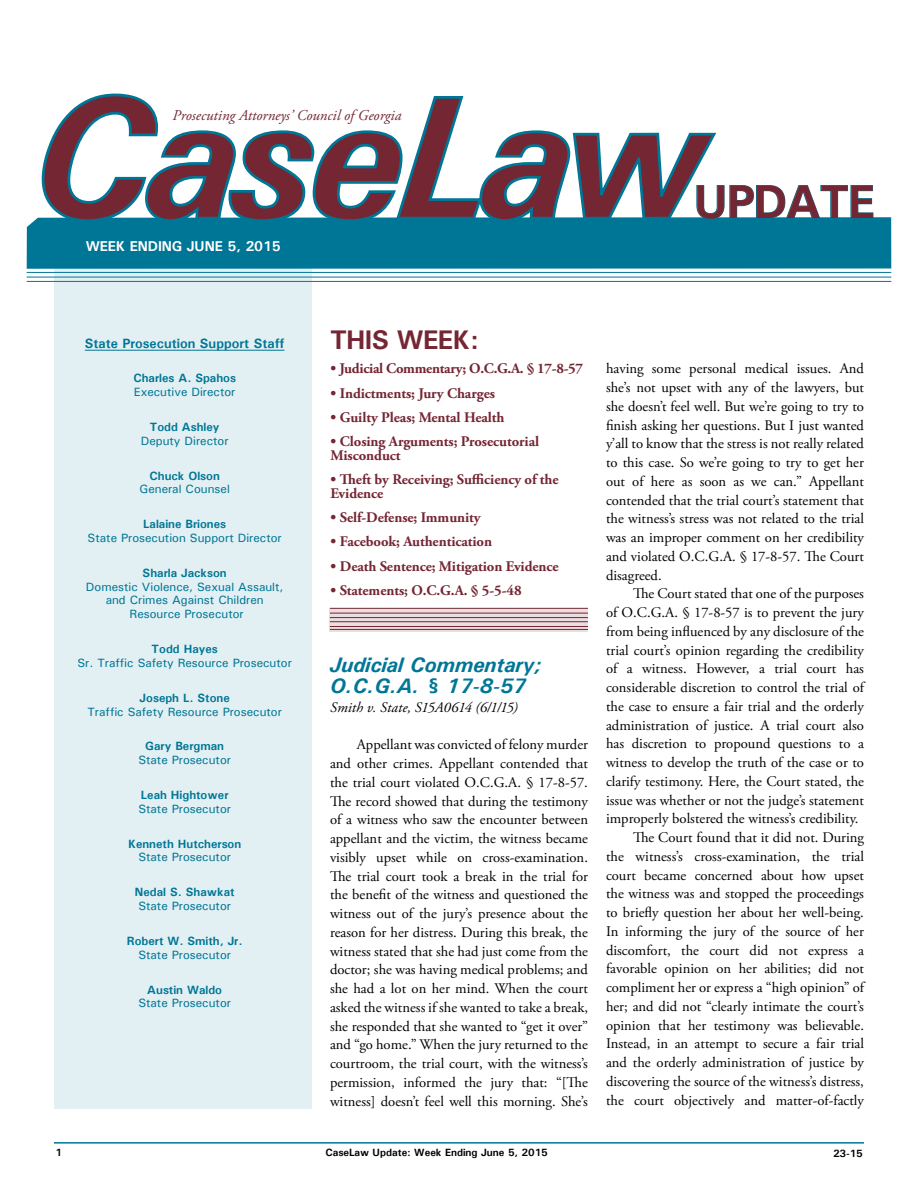
<style>
.page{position:relative;width:918px;height:1188px;background:#fff}
.page>*{position:absolute;margin:0;border:0;box-sizing:border-box;transform-origin:0 0}
.t1{font:700 47.1px "Univers";letter-spacing:-.025em;color:#752633}
.t2{font:700 27px "Univers";letter-spacing:-.025em;color:#752633}
.t3{font:italic 700 21px/21px "Univers";color:#007696}
.t4{font:italic 15px "Adobe Garamond Pro";color:#752633}
.t5{font:14.7px/18.8px "Adobe Garamond Pro";color:#000;text-align:justify}
.t6{font:700 14.7px/13.5px "Adobe Garamond Pro";letter-spacing:-.005em;color:#752633}
.t7{font:italic 14.7px "Adobe Garamond Pro";letter-spacing:.005em;color:#000}
.t8{font:700 14.25px "Univers";letter-spacing:-.01em;color:#fff}
.t9{font:700 13.5px "Univers";color:#007696}
.t10{font:500 12px/13.8px "Univers";color:#007696;text-align:center}
.t11{font:700 12px "Univers";color:#007696}
.t12{font:700 10.5px "Univers";color:#000}
</style>
<div class="page">
<hr style="left:54px;top:1142px;width:810px;height:2px;background:#007696">
<div style="left:54px;top:228px;width:258px;height:880px;background:#e3f0f3"></div>
<hr style="left:85px;top:350px;width:200px;height:1px;background:#007696">
<div style="left:27px;top:217px;width:864px;height:52px;background:#007696"></div>
<hr style="left:27px;top:272px;width:864px;height:1px;background:#007696">
<hr style="left:27px;top:277px;width:864px;height:1px;background:#007696">
<svg style="left:330px;top:609px;width:258px;height:22px;fill:#eadee0"></svg>
<hr style="left:330px;top:608px;width:258px;height:1px;background:#752633">
<hr style="left:330px;top:621px;width:258px;height:1px;background:#752633">
<hr style="left:330px;top:626px;width:258px;height:1px;background:#752633">
<hr style="left:330px;top:629px;width:258px;height:1px;background:#752633">
<hr style="left:330px;top:613px;width:258px;height:1px;background:#752633">
<hr style="left:330px;top:617px;width:258px;height:1px;background:#752633">
<svg style="left:719px;top:185px;width:155px;height:35px"></svg>
<hr style="left:27px;top:281px;width:864px;height:1px;background:#007696">
<svg style="left:40px;top:93px;width:679px;height:130px"></svg>
<p class="t4" style="left:172px;top:107px;width:230px">Prosecuting Attorneys’ Council of Georgia</p>
<p class="t8" style="left:86px;top:237px;width:196px">WEEK ENDING JUNE 5, 2015</p>
<h1 class="t1" style="left:694px;top:172px;width:182px">UPDATE</h1>
<p class="t9" style="left:85px;top:334px;width:201px">State Prosecution Support Staff</p>
<p class="t11" style="left:133px;top:371px;width:104px">Charles A. Spahos</p>
<p class="t10" style="left:134px;top:385px;width:103px">Executive Director</p>
<p class="t11" style="left:150px;top:419px;width:71px">Todd Ashley</p>
<p class="t10" style="left:141px;top:434px;width:89px">Deputy Director</p>
<p class="t11" style="left:149px;top:468px;width:72px">Chuck Olson</p>
<p class="t10" style="left:140px;top:482px;width:92px">General Counsel</p>
<p class="t11" style="left:143px;top:517px;width:85px">Lalaine Briones</p>
<p class="t10" style="left:88px;top:531px;width:196px">State Prosecution Support Director</p>
<p class="t11" style="left:143px;top:565px;width:86px">Sharla Jackson</p>
<p class="t10" style="left:86px;top:579px;width:199px">Domestic Violence, Sexual Assault, and Crimes Against Children<br>Resource Prosecutor</p>
<p class="t11" style="left:152px;top:641px;width:68px">Todd Hayes</p>
<p class="t10" style="left:77px;top:656px;width:216px">Sr. Traffic Safety Resource Prosecutor</p>
<p class="t11" style="left:140px;top:690px;width:92px">Joseph L. Stone</p>
<p class="t10" style="left:87px;top:704px;width:196px">Traffic Safety Resource Prosecutor</p>
<p class="t11" style="left:145px;top:739px;width:80px">Gary Bergman</p>
<p class="t10" style="left:138px;top:753px;width:94px">State Prosecutor</p>
<p class="t11" style="left:141px;top:787px;width:89px">Leah Hightower</p>
<p class="t10" style="left:138px;top:801px;width:94px">State Prosecutor</p>
<p class="t11" style="left:128px;top:836px;width:115px">Kenneth Hutcherson</p>
<p class="t10" style="left:138px;top:850px;width:94px">State Prosecutor</p>
<p class="t11" style="left:135px;top:885px;width:101px">Nedal S. Shawkat</p>
<p class="t10" style="left:138px;top:899px;width:94px">State Prosecutor</p>
<p class="t11" style="left:127px;top:933px;width:117px">Robert W. Smith, Jr.</p>
<p class="t10" style="left:138px;top:947px;width:94px">State Prosecutor</p>
<p class="t11" style="left:147px;top:982px;width:76px">Austin Waldo</p>
<p class="t10" style="left:138px;top:996px;width:94px">State Prosecutor</p>
<h2 class="t2" style="left:330px;top:323px;width:150px">THIS WEEK:</h2>
<p class="t6" style="left:330px;top:362px;width:254px">• Judicial Commentary; O.C.G.A. § 17-8-57</p>
<p class="t6" style="left:330px;top:387px;width:166px">• Indictments; Jury Charges</p>
<p class="t6" style="left:330px;top:411px;width:176px">• Guilty Pleas; Mental Health</p>
<p class="t6" style="left:330px;top:435px;width:210px">• Closing Arguments; Prosecutorial<br>Misconduct</p>
<p class="t6" style="left:330px;top:473px;width:230px">• Theft by Receiving; Sufficiency of the<br>Evidence</p>
<p class="t6" style="left:330px;top:511px;width:152px">• Self-Defense; Immunity</p>
<p class="t6" style="left:330px;top:535px;width:163px">• Facebook; Authentication</p>
<p class="t6" style="left:330px;top:559px;width:230px">• Death Sentence; Mitigation Evidence</p>
<p class="t6" style="left:330px;top:584px;width:193px">• Statements; O.C.G.A. § 5-5-48</p>
<h3 class="t3" style="left:330px;top:654px;width:213px">Judicial Commentary;<br>O.C.G.A. § 17-8-57</h3>
<p class="t7" style="left:330px;top:698px;width:189px">Smith v. State, S15A0614 (6/1/15)</p>
<p class="t5" style="left:330px;top:736px;width:260px;text-indent:27px">Appellant was convicted of felony murder and other crimes. Appellant contended that the trial court violated O.C.G.A. § 17-8-57.<br>The record showed that during the testimony of a witness who saw the encounter between appellant and the victim, the witness became visibly upset while on cross-examination.<br>The trial court took a break in the trial for the benefit of the witness and questioned the witness out of the jury’s presence about the reason for her distress. During this break, the witness stated that she had just come from the doctor; she was having medical problems; and she had a lot on her mind. When the court asked the witness if she wanted to take a break, she responded that she wanted to “get it over” and “go home.” When the jury returned to the courtroom, the trial court, with the witness’s permission, informed the jury that: “[The witness] doesn’t feel well this morning. She’s</p>
<p class="t5" style="left:606px;top:360px;width:260px">having some personal medical issues. And she’s not upset with any of the lawyers, but she doesn’t feel well. But we’re going to try to finish asking her questions. But I just wanted y’all to know that the stress is not really related to this case. So we’re going to try to get her out of here as soon as we can.” Appellant contended that the trial court’s statement that the witness’s stress was not related to the trial was an improper comment on her credibility and violated O.C.G.A. § 17-8-57. The Court disagreed.</p>
<p class="t5" style="left:633px;top:585px;width:233px">The Court stated that one of the purposes</p>
<p class="t5" style="left:606px;top:604px;width:260px">of O.C.G.A. § 17-8-57 is to prevent the jury</p>
<p class="t5" style="left:606px;top:622px;width:260px">from being influenced by any disclosure of the</p>
<p class="t5" style="left:606px;top:641px;width:259px">trial court’s opinion regarding the credibility</p>
<p class="t5" style="left:606px;top:660px;width:260px">of a witness. However, a trial court has</p>
<p class="t5" style="left:606px;top:679px;width:260px">considerable discretion to control the trial of</p>
<p class="t5" style="left:606px;top:697px;width:259px">the case to ensure a fair trial and the orderly</p>
<p class="t5" style="left:606px;top:716px;width:260px">administration of justice. A trial court also</p>
<p class="t5" style="left:606px;top:735px;width:260px">has discretion to propound questions to a</p>
<p class="t5" style="left:606px;top:754px;width:259px">witness to develop the truth of the case or to</p>
<p class="t5" style="left:606px;top:772px;width:260px">clarify testimony. Here, the Court stated, the</p>
<p class="t5" style="left:606px;top:791px;width:259px">issue was whether or not the judge’s statement</p>
<p class="t5" style="left:606px;top:810px;width:254px">improperly bolstered the witness’s credibility.</p>
<p class="t5" style="left:633px;top:829px;width:232px">The Court found that it did not. During</p>
<p class="t5" style="left:606px;top:847px;width:259px">the witness’s cross-examination, the trial</p>
<p class="t5" style="left:606px;top:866px;width:259px">court became concerned about how upset</p>
<p class="t5" style="left:606px;top:885px;width:260px">the witness was and stopped the proceedings</p>
<p class="t5" style="left:606px;top:904px;width:259px">to briefly question her about her well-being.</p>
<p class="t5" style="left:606px;top:922px;width:259px">In informing the jury of the source of her</p>
<p class="t5" style="left:606px;top:941px;width:260px">discomfort, the court did not express a</p>
<p class="t5" style="left:606px;top:960px;width:259px">favorable opinion on her abilities; did not</p>
<p class="t5" style="left:606px;top:979px;width:260px">compliment her or express a “high opinion” of</p>
<p class="t5" style="left:606px;top:997px;width:260px">her; and did not “clearly intimate the court’s</p>
<p class="t5" style="left:606px;top:1016px;width:259px">opinion that her testimony was believable.</p>
<p class="t5" style="left:606px;top:1035px;width:259px">Instead, in an attempt to secure a fair trial</p>
<p class="t5" style="left:606px;top:1054px;width:260px">and the orderly administration of justice by</p>
<p class="t5" style="left:606px;top:1072px;width:259px">discovering the source of the witness’s distress,</p>
<p class="t5" style="left:606px;top:1091px;width:260px">the court objectively and matter-of-factly</p>
<p class="t12" style="left:56px;top:1146px;width:8px">1</p>
<p class="t12" style="left:326px;top:1146px;width:224px">CaseLaw Update: Week Ending June 5, 2015</p>
<p class="t12" style="left:833px;top:1147px;width:31px">23-15</p>
</div>
